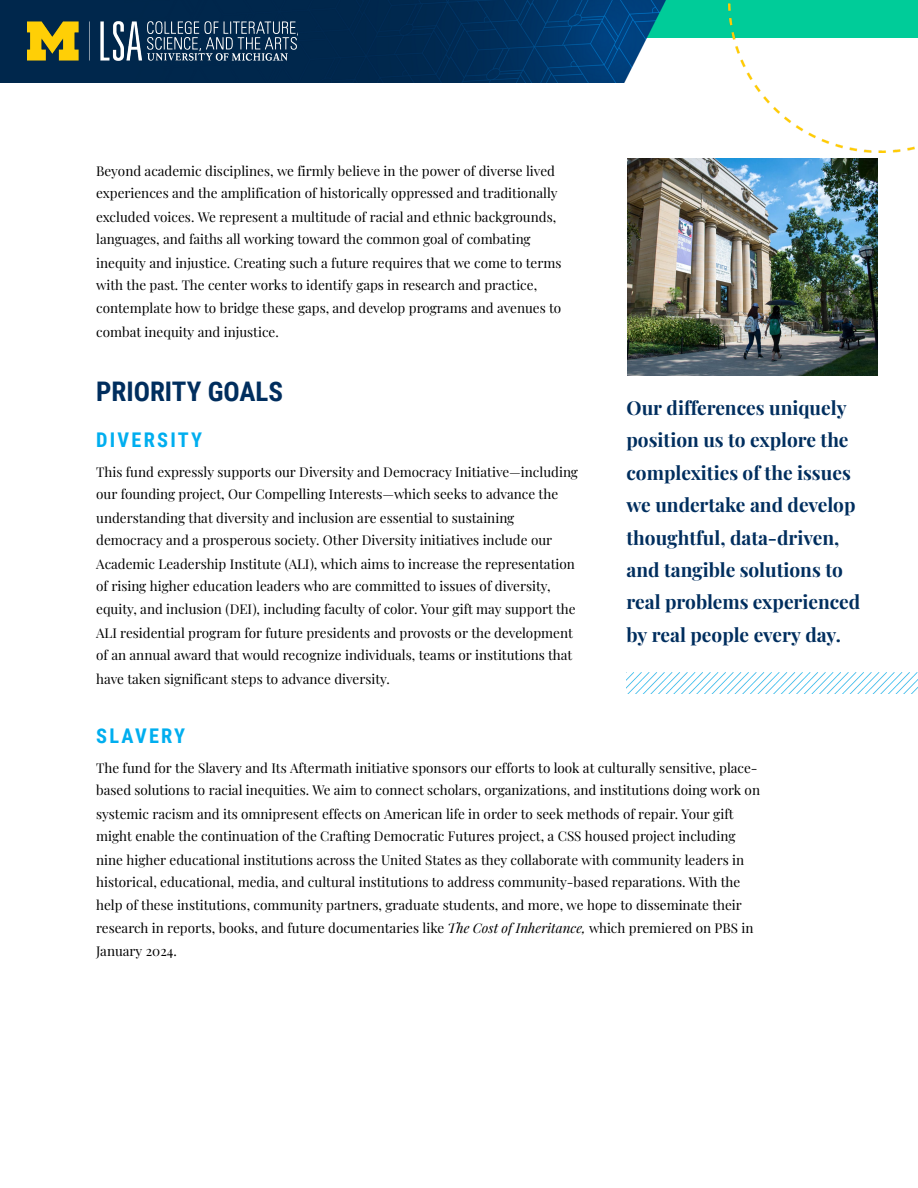
<style>
.page{position:relative;width:918px;height:1188px;background:#fff}
.page>*{position:absolute;margin:0;border:0;box-sizing:border-box;transform-origin:0 0}
.t1{font:700 27px "Roboto Condensed";color:#002e5e}
.t2{font:700 20.25px "Roboto Condensed";letter-spacing:.11em;color:#00aeef}
.t3{font:700 19.2px/32.4px "Playfair Display";color:#002e5e}
.t4{font:13.5px/23px "Playfair Display";color:#000}
.s1{font-style:italic}
</style>
<div class="page">
<img style="left:628px;top:159px;width:249px;height:217px">
<img style="left:626px;top:672px;width:292px;height:22px">
<div style="left:0;top:0;width:918px;height:38px;background:#0c9"></div>
<img style="left:0;top:0;width:666px;height:83px">
<img style="left:27px;top:22px;width:270px;height:38px">
<img style="left:728px;top:3px;width:187px;height:149px">
<p class="t4" style="left:96px;top:159px;width:460px">Beyond academic disciplines, we firmly believe in the power of diverse lived</p>
<p class="t4" style="left:96px;top:181px;width:463px">experiences and the amplification of historically oppressed and traditionally</p>
<p class="t4" style="left:96px;top:205px;width:467px">excluded voices. We represent a multitude of racial and ethnic backgrounds, languages, and faiths all working toward the common goal of combating inequity and injustice. Creating such a future requires that we come to terms with the past. The center works to identify gaps in research and practice, contemplate how to bridge these gaps, and develop programs and avenues to combat inequity and injustice.</p>
<h1 class="t1" style="left:96px;top:376px;width:188px">PRIORITY GOALS</h1>
<p class="t2" style="left:96px;top:428px;width:108px">DIVERSITY</p>
<p class="t4" style="left:96px;top:460px;width:483px">This fund expressly supports our Diversity and Democracy Initiative—including</p>
<p class="t4" style="left:96px;top:482px;width:464px">our founding project, Our Compelling Interests—which seeks to advance the</p>
<p class="t4" style="left:96px;top:506px;width:458px;line-height:22.5px">understanding that diversity and inclusion are essential to sustaining democracy and a prosperous society. Other Diversity initiatives include our</p>
<p class="t4" style="left:96px;top:552px;width:480px">Academic Leadership Institute (ALI), which aims to increase the representation</p>
<p class="t4" style="left:96px;top:574px;width:456px">of rising higher education leaders who are committed to issues of diversity,</p>
<p class="t4" style="left:96px;top:597px;width:481px">equity, and inclusion (DEI), including faculty of color. Your gift may support the</p>
<p class="t4" style="left:96px;top:620px;width:478px;text-align:justify">ALI residential program for future presidents and provosts or the development of an annual award that would recognize individuals, teams or institutions that have taken significant steps to advance diversity.</p>
<p class="t3" style="left:627px;top:390px;width:222px">Our differences uniquely</p>
<p class="t3" style="left:627px;top:423px;width:235px">position us to explore the complexities of the issues we undertake and develop thoughtful, data-driven, and tangible solutions to real problems experienced by real people every day.</p>
<h2 class="t2" style="left:96px;top:724px;width:91px">SLAVERY</h2>
<p class="t4" style="left:96px;top:755px;width:665px">The fund for the Slavery and Its Aftermath initiative sponsors our efforts to look at culturally sensitive, place&shy;based solutions to racial inequities. We aim to connect scholars, organizations, and institutions doing work on systemic racism and its omnipresent effects on American life in order to seek methods of repair. Your gift might enable the continuation of the Crafting Democratic Futures project, a CSS housed project including nine higher educational institutions across the United States as they collaborate with community leaders in historical, educational, media, and cultural institutions to address community-based reparations. With the help of these institutions, community partners, graduate students, and more, we hope to disseminate their research in reports, books, and future documentaries like <span class="s1">The Cost of Inheritance,</span> which premiered on PBS in January 2024.</p>
</div>
